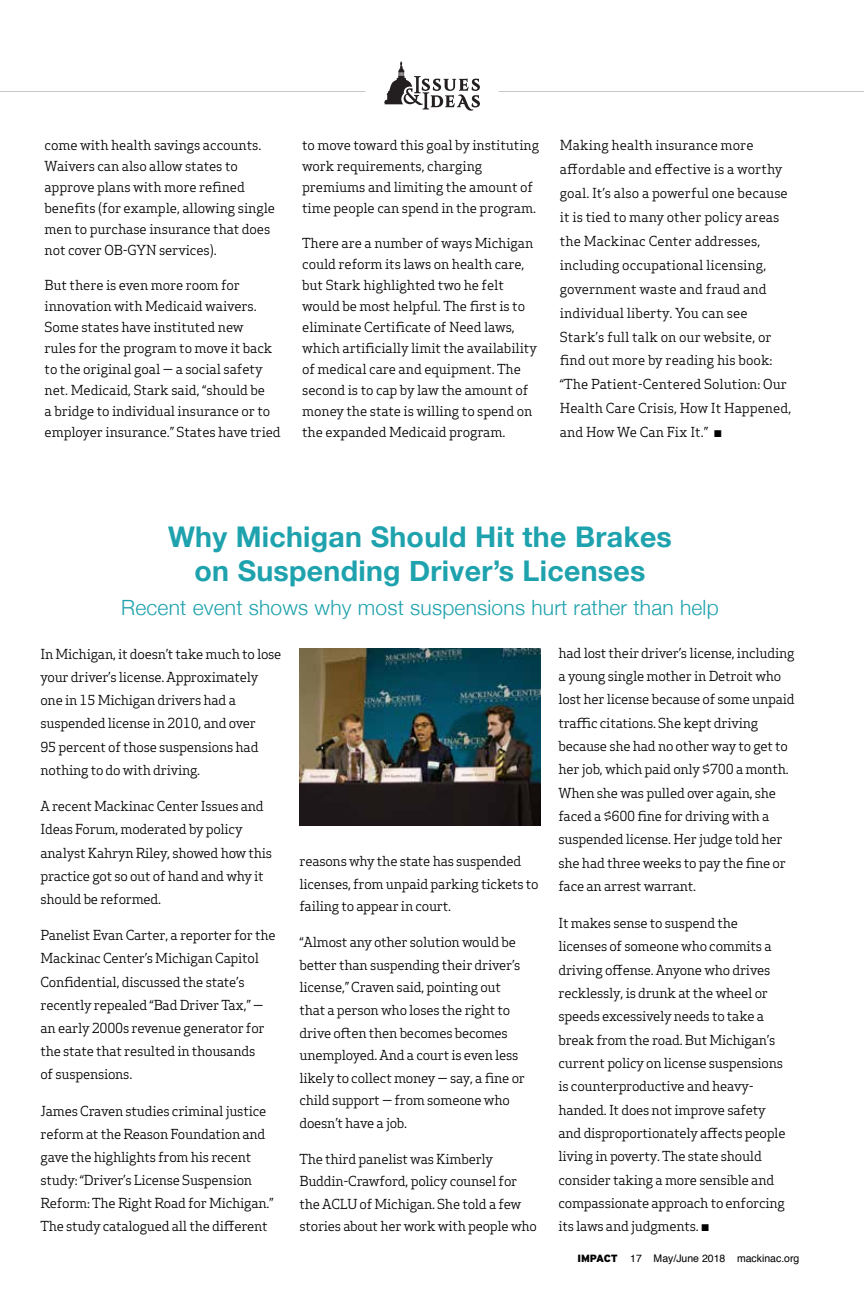
<style>
.page{position:relative;width:864px;height:1296px;background:#fff}
.page>*{position:absolute;margin:0;border:0;box-sizing:border-box;transform-origin:0 0}
.t1{font:700 28.5px/34.5px "Helvetica Neue";letter-spacing:.01em;color:#1ea2ad;text-align:center}
.t2{font:300 21px "Helvetica Neue";letter-spacing:.01em;color:#1ea2ad}
.t3{font:13.5px/21px "Apex Serif";letter-spacing:-.02em;color:#000}
.t4{font:13.5px/23.9px "Apex Serif";color:#000}
.t5{font:10.5px "Helvetica";color:#000}
.s1{font-family:"Interstate";font-weight:900}
</style>
<div class="page">
<hr style="left:0;top:91px;width:864px;height:1px;background:#c7c8ca">
<div style="left:366px;top:77px;width:133px;height:22px;background:#fff"></div>
<svg style="left:384px;top:61px;width:96px;height:50px"></svg>
<img style="left:300px;top:648px;width:240px;height:177px">
<p class="t3" style="left:45px;top:135px;width:232px">come with health savings accounts.<br>Waivers can also allow states to approve plans with more refined benefits (for example, allowing single men to purchase insurance that does not cover OB-GYN services).</p>
<p class="t3" style="left:45px;top:274px;width:238px">But there is even more room for innovation with Medicaid waivers.<br>Some states have instituted new<br>rules for the program to move it back to the original goal — a social safety net. Medicaid, Stark said, “should be<br>a bridge to individual insurance or to employer insurance.” States have tried</p>
<p class="t3" style="left:302px;top:135px;width:239px">to move toward this goal by instituting work requirements, charging premiums and limiting the amount of time people can spend in the program.</p>
<p class="t3" style="left:302px;top:232px;width:236px">There are a number of ways Michigan could reform its laws on health care, but Stark highlighted two he felt would be most helpful. The first is to eliminate Certificate of Need laws, which artificially limit the availability of medical care and equipment. The second is to cap by law the amount of money the state is willing to spend on the expanded Medicaid program.</p>
<p class="t4" style="left:560px;top:134px;width:233px">Making health insurance more affordable and effective is a worthy goal. It’s also a powerful one because it is tied to many other policy areas the Mackinac Center addresses, including occupational licensing, government waste and fraud and individual liberty. You can see Stark’s full talk on our website, or find out more by reading his book: “The Patient-Centered Solution: Our Health Care Crisis, How It Happened, and How We Can Fix It.” ¬</p>
<h1 class="t1" style="left:168px;top:520px;width:505px">Why Michigan Should Hit the Brakes on Suspending Driver’s Licenses</h1>
<h2 class="t2" style="left:121px;top:590px;width:599px">Recent event shows why most suspensions hurt rather than help</h2>
<p class="t3" style="left:40px;top:643px;width:243px;line-height:23.1px">In Michigan, it doesn’t take much to lose your driver’s license. Approximately one in 15 Michigan drivers had a suspended license in 2010, and over<br>95 percent of those suspensions had nothing to do with driving.</p>
<p class="t3" style="left:40px;top:795px;width:233px;line-height:23.1px">A recent Mackinac Center Issues and<br>Ideas Forum, moderated by policy analyst Kahryn Riley, showed how this practice got so out of hand and why it should be reformed.</p>
<p class="t3" style="left:40px;top:924px;width:237px;line-height:23.1px">Panelist Evan Carter, a reporter for the Mackinac Center’s Michigan Capitol Confidential, discussed the state’s recently repealed “Bad Driver Tax,” — an early 2000s revenue generator for the state that resulted in thousands<br>of suspensions.</p>
<p class="t3" style="left:40px;top:1099px;width:235px;line-height:23.1px">James Craven studies criminal justice reform at the Reason Foundation and gave the highlights from his recent study: “Driver’s License Suspension Reform: The Right Road for Michigan.” The study catalogued all the different</p>
<p class="t3" style="left:558px;top:641px;width:238px;line-height:23.4px">had lost their driver’s license, including a young single mother in Detroit who lost her license because of some unpaid traffic citations. She kept driving because she had no other way to get to her job, which paid only $700 a month.<br>When she was pulled over again, she faced a $600 fine for driving with a suspended license. Her judge told her she had three weeks to pay the fine or face an arrest warrant.</p>
<p class="t3" style="left:558px;top:911px;width:229px;line-height:23.4px">It makes sense to suspend the licenses of someone who commits a driving offense. Anyone who drives recklessly, is drunk at the wheel or speeds excessively needs to take a break from the road. But Michigan’s current policy on license suspensions is counterproductive and heavy&shy;handed. It does not improve safety and disproportionately affects people living in poverty. The state should consider taking a more sensible and compassionate approach to enforcing its laws and judgments. ¬</p>
<p class="t3" style="left:299px;top:850px;width:241px;line-height:22.5px">reasons why the state has suspended licenses, from unpaid parking tickets to failing to appear in court.</p>
<p class="t3" style="left:299px;top:931px;width:227px;line-height:22.5px">“Almost any other solution would be better than suspending their driver’s license,” Craven said, pointing out that a person who loses the right to drive often then becomes becomes unemployed. And a court is even less likely to collect money — say, a fine or child support — from someone who doesn’t have a job.</p>
<p class="t3" style="left:299px;top:1147px;width:239px;line-height:22.5px">The third panelist was Kimberly Buddin-Crawford, policy counsel for the ACLU of Michigan. She told a few stories about her work with people who</p>
<p class="t5" style="left:577px;top:1250px;width:224px"><span class="s1">IMPACT</span> 17 May/June 2018 mackinac.org</p>
</div>
